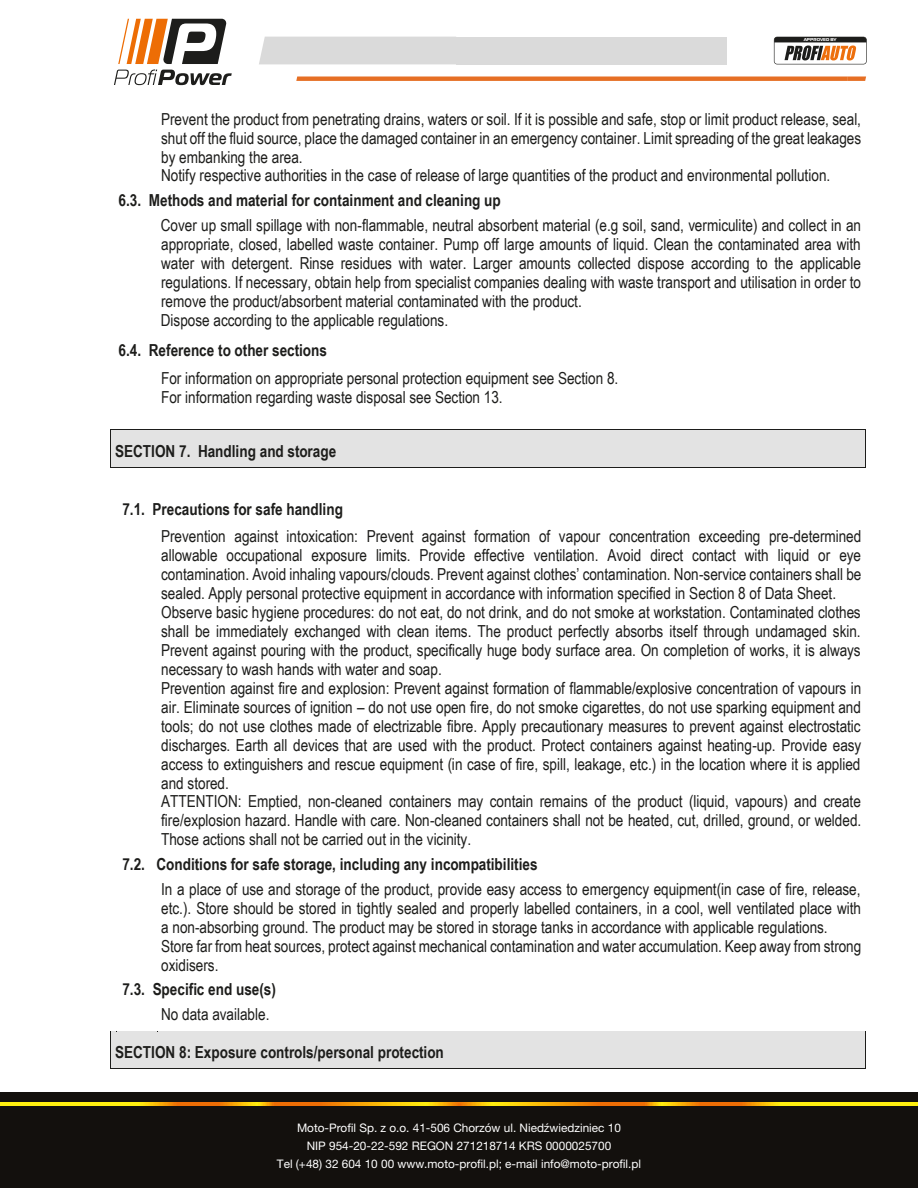
<style>
.page{position:relative;width:918px;height:1188px;background:#fff}
.page>*{position:absolute;margin:0;border:0;box-sizing:border-box;transform-origin:0 0}
.t1{font:16.5px/18.9px "Arial Narrow";color:#1d1d1b}
.t2{font:700 16.5px "Arial Narrow";color:#1d1d1b}
.t3{font:11.85px/17.7px "Helvetica Neue LT Pro";color:#fff;text-align:center}
.t4{font:700 4.2px "Magistral";color:#fff}
</style>
<div class="page">
<div style="left:115px;top:432px;width:747px;height:33px;background:#e3e3e3"></div>
<hr style="left:111px;top:429px;width:755px;height:1px;background:#1d1d1b">
<hr style="left:111px;top:430px;width:755px;height:2px;background:#e3e3e3">
<hr style="left:111px;top:465px;width:755px;height:2px;background:#e3e3e3">
<hr style="left:111px;top:432px;width:1px;height:35px;background:#1d1d1b">
<hr style="left:111px;top:467px;width:755px;height:1px;background:#1d1d1b">
<hr style="left:866px;top:432px;width:1px;height:35px;background:#1d1d1b">
<div style="left:115px;top:1034px;width:747px;height:32px;background:#e3e3e3"></div>
<svg style="left:111px;top:1031px;width:6px;height:3px"></svg>
<hr style="left:117px;top:1031px;width:40px;height:1px;background:#1d1d1b">
<hr style="left:117px;top:1032px;width:40px;height:2px;background:#e3e3e3">
<hr style="left:158px;top:1031px;width:708px;height:1px;background:#1d1d1b">
<hr style="left:158px;top:1032px;width:708px;height:2px;background:#e3e3e3">
<hr style="left:111px;top:1066px;width:755px;height:2px;background:#e3e3e3">
<hr style="left:111px;top:1034px;width:1px;height:34px;background:#1d1d1b">
<hr style="left:111px;top:1068px;width:755px;height:1px;background:#1d1d1b">
<hr style="left:866px;top:1034px;width:1px;height:34px;background:#1d1d1b">
<svg style="left:114px;top:19px;width:118px;height:66px"></svg>
<div style="left:259px;top:37px;width:197px;height:27px;background:#dadada"></div>
<div style="left:456px;top:37px;width:271px;height:27px;background:#dadada"></div>
<svg style="left:296px;top:77px;width:570px;height:4px;background:#e67228"></svg>
<svg style="left:774px;top:37px;width:93px;height:27px"></svg>
<div style="left:0;top:1092px;width:918px;height:96px;background:#13100d"></div>
<svg style="left:0;top:1103px;width:918px;height:3px;background:#f8b609"></svg>
<p class="t4" style="left:804px;top:37px;width:35px">APPROVED BY</p>
<p class="t1" style="left:161px;top:109px;width:702px">Prevent the product from penetrating drains, waters or soil. If it is possible and safe, stop or limit product release, seal, shut off the fluid source, place the damaged container in an emergency container. Limit spreading of the great leakages by embanking the area.<br>Notify respective authorities in the case of release of large quantities of the product and environmental pollution.</p>
<p class="t2" style="left:119px;top:188px;width:383px">6.3. Methods and material for containment and cleaning up</p>
<p class="t1" style="left:161px;top:215px;width:702px">Cover up small spillage with non-flammable, neutral absorbent material (e.g soil, sand, vermiculite) and collect in an appropriate, closed, labelled waste container. Pump off large amounts of liquid. Clean the contaminated area with water with detergent. Rinse residues with water. Larger amounts collected dispose according to the applicable regulations. If necessary, obtain help from specialist companies dealing with waste transport and utilisation in order to remove the product/absorbent material contaminated with the product.<br>Dispose according to the applicable regulations.</p>
<p class="t2" style="left:119px;top:338px;width:210px">6.4. Reference to other sections</p>
<p class="t1" style="left:161px;top:368px;width:459px">For information on appropriate personal protection equipment see Section 8.<br>For information regarding waste disposal see Section 13.</p>
<p class="t2" style="left:115px;top:438px;width:222px">SECTION 7. Handling and storage</p>
<p class="t2" style="left:122px;top:496px;width:222px">7.1. Precautions for safe handling</p>
<p class="t1" style="left:161px;top:527px;width:702px">Prevention against intoxication: Prevent against formation of vapour concentration exceeding pre-determined allowable occupational exposure limits. Provide effective ventilation. Avoid direct contact with liquid or eye contamination. Avoid inhaling vapours/clouds. Prevent against clothes’ contamination. Non-service containers shall be sealed. Apply personal protective equipment in accordance with information specified in Section 8 of Data Sheet.<br>Observe basic hygiene procedures: do not eat, do not drink, and do not smoke at workstation. Contaminated clothes shall be immediately exchanged with clean items. The product perfectly absorbs itself through undamaged skin.<br>Prevent against pouring with the product, specifically huge body surface area. On completion of works, it is always necessary to wash hands with water and soap.<br>Prevention against fire and explosion: Prevent against formation of flammable/explosive concentration of vapours in air. Eliminate sources of ignition – do not use open fire, do not smoke cigarettes, do not use sparking equipment and tools; do not use clothes made of electrizable fibre. Apply precautionary measures to prevent against electrostatic discharges. Earth all devices that are used with the product. Protect containers against heating-up. Provide easy access to extinguishers and rescue equipment (in case of fire, spill, leakage, etc.) in the location where it is applied and stored.<br>ATTENTION: Emptied, non-cleaned containers may contain remains of the product (liquid, vapours) and create fire/explosion hazard. Handle with care. Non-cleaned containers shall not be heated, cut, drilled, ground, or welded.<br>Those actions shall not be carried out in the vicinity.</p>
<p class="t2" style="left:122px;top:852px;width:417px">7.2. Conditions for safe storage, including any incompatibilities</p>
<p class="t1" style="left:161px;top:879px;width:702px">In a place of use and storage of the product, provide easy access to emergency equipment(in case of fire, release, etc.). Store should be stored in tightly sealed and properly labelled containers, in a cool, well ventilated place with a non-absorbing ground. The product may be stored in storage tanks in accordance with applicable regulations.<br>Store far from heat sources, protect against mechanical contamination and water accumulation. Keep away from strong oxidisers.</p>
<p class="t2" style="left:122px;top:977px;width:155px">7.3. Specific end use(s)</p>
<p class="t1" style="left:161px;top:1004px;width:110px">No data available.</p>
<p class="t2" style="left:115px;top:1040px;width:330px">SECTION 8: Exposure controls/personal protection</p>
<p class="t3" style="left:277px;top:1119px;width:366px">Moto-Profil Sp. z o.o. 41-506 Chorzów ul. Niedźwiedziniec 10<br>NIP 954-20-22-592 REGON 271218714 KRS 0000025700<br>Tel (+48) 32 604 10 00 www.moto-profil.pl; e-mail info@moto-profil.pl</p>
</div>
